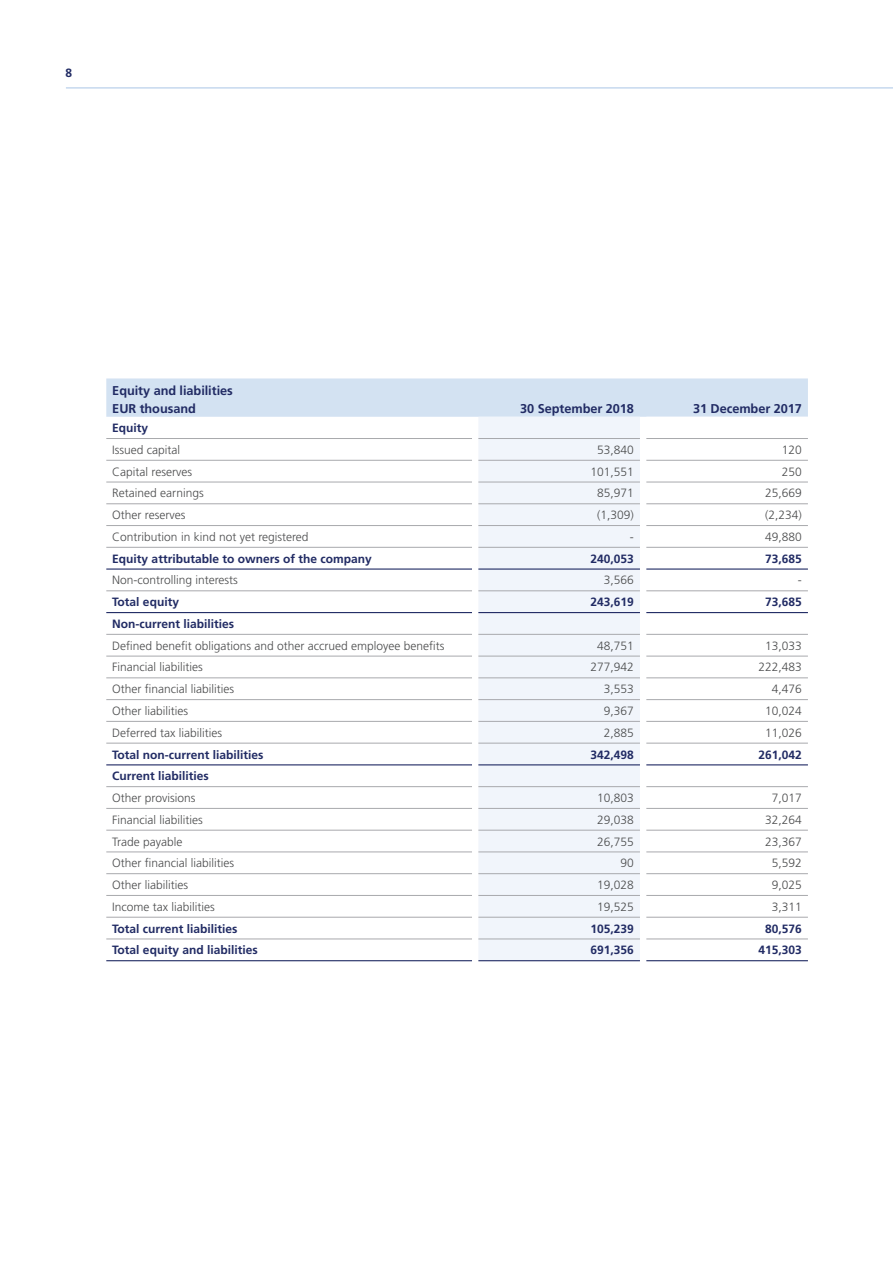
<style>
.page{position:relative;width:893px;height:1263px;background:#fff}
.page>*{position:absolute;margin:0;border:0;box-sizing:border-box;transform-origin:0 0}
.t1{font:700 12.75px/17.2px "Frutiger LT Std";letter-spacing:-.005em;color:#212b64}
.t2{font:300 12px "Frutiger LT Std";color:#4b4c4d}
.t3{font:700 12px "Frutiger LT Std";color:#212b64}
</style>
<div class="page">
<hr style="left:66px;top:87px;width:827px;height:2px;background:#adc8e7">
<div style="left:106px;top:378px;width:702px;height:39px;background:#d3e2f2"></div>
<div style="left:478px;top:417px;width:162px;height:543px;background:#f1f5fb"></div>
<svg style="left:646px;top:459px;width:162px;height:480px"></svg>
<hr style="left:106px;top:612px;width:366px;height:1px;background:#212b64">
<hr style="left:106px;top:525px;width:366px;height:1px;background:#a8a9ad">
<hr style="left:106px;top:547px;width:366px;height:1px;background:#a8a9ad">
<hr style="left:106px;top:590px;width:366px;height:1px;background:#a8a9ad">
<hr style="left:106px;top:634px;width:366px;height:1px;background:#a8a9ad">
<hr style="left:106px;top:656px;width:366px;height:1px;background:#a8a9ad">
<hr style="left:106px;top:678px;width:366px;height:1px;background:#a8a9ad">
<hr style="left:106px;top:699px;width:366px;height:1px;background:#a8a9ad">
<hr style="left:106px;top:721px;width:366px;height:1px;background:#a8a9ad">
<hr style="left:106px;top:743px;width:366px;height:1px;background:#a8a9ad">
<hr style="left:106px;top:786px;width:366px;height:1px;background:#a8a9ad">
<hr style="left:106px;top:808px;width:366px;height:1px;background:#a8a9ad">
<hr style="left:106px;top:830px;width:366px;height:1px;background:#a8a9ad">
<hr style="left:106px;top:852px;width:366px;height:1px;background:#a8a9ad">
<hr style="left:106px;top:873px;width:366px;height:1px;background:#a8a9ad">
<hr style="left:478px;top:612px;width:162px;height:1px;background:#212b64">
<hr style="left:646px;top:612px;width:162px;height:1px;background:#212b64">
<hr style="left:106px;top:764px;width:366px;height:1px;background:#212b64">
<hr style="left:478px;top:764px;width:162px;height:1px;background:#212b64">
<hr style="left:106px;top:438px;width:366px;height:1px;background:#a8a9ad">
<hr style="left:106px;top:460px;width:366px;height:1px;background:#a8a9ad">
<hr style="left:106px;top:482px;width:366px;height:1px;background:#a8a9ad">
<hr style="left:106px;top:503px;width:366px;height:1px;background:#a8a9ad">
<hr style="left:646px;top:764px;width:162px;height:1px;background:#212b64">
<hr style="left:106px;top:568px;width:366px;height:2px;background:#212b64">
<hr style="left:478px;top:568px;width:162px;height:2px;background:#212b64">
<hr style="left:106px;top:895px;width:366px;height:1px;background:#a8a9ad">
<hr style="left:106px;top:917px;width:366px;height:1px;background:#a8a9ad">
<hr style="left:106px;top:939px;width:366px;height:1px;background:#a8a9ad">
<hr style="left:646px;top:568px;width:162px;height:2px;background:#212b64">
<hr style="left:478px;top:438px;width:162px;height:1px;background:#a8a9ad">
<hr style="left:646px;top:438px;width:162px;height:1px;background:#a8a9ad">
<hr style="left:478px;top:460px;width:162px;height:1px;background:#a8a9ad">
<hr style="left:646px;top:460px;width:162px;height:1px;background:#a8a9ad">
<hr style="left:478px;top:482px;width:162px;height:1px;background:#a8a9ad">
<hr style="left:646px;top:482px;width:162px;height:1px;background:#a8a9ad">
<hr style="left:478px;top:503px;width:162px;height:1px;background:#a8a9ad">
<hr style="left:646px;top:503px;width:162px;height:1px;background:#a8a9ad">
<hr style="left:478px;top:525px;width:162px;height:1px;background:#a8a9ad">
<hr style="left:646px;top:525px;width:162px;height:1px;background:#a8a9ad">
<hr style="left:478px;top:547px;width:162px;height:1px;background:#a8a9ad">
<hr style="left:646px;top:547px;width:162px;height:1px;background:#a8a9ad">
<hr style="left:478px;top:590px;width:162px;height:1px;background:#a8a9ad">
<hr style="left:646px;top:590px;width:162px;height:1px;background:#a8a9ad">
<hr style="left:478px;top:634px;width:162px;height:1px;background:#a8a9ad">
<hr style="left:646px;top:634px;width:162px;height:1px;background:#a8a9ad">
<hr style="left:478px;top:656px;width:162px;height:1px;background:#a8a9ad">
<hr style="left:646px;top:656px;width:162px;height:1px;background:#a8a9ad">
<hr style="left:478px;top:678px;width:162px;height:1px;background:#a8a9ad">
<hr style="left:646px;top:678px;width:162px;height:1px;background:#a8a9ad">
<hr style="left:478px;top:699px;width:162px;height:1px;background:#a8a9ad">
<hr style="left:646px;top:699px;width:162px;height:1px;background:#a8a9ad">
<hr style="left:478px;top:721px;width:162px;height:1px;background:#a8a9ad">
<hr style="left:646px;top:721px;width:162px;height:1px;background:#a8a9ad">
<hr style="left:478px;top:743px;width:162px;height:1px;background:#a8a9ad">
<hr style="left:646px;top:743px;width:162px;height:1px;background:#a8a9ad">
<hr style="left:478px;top:786px;width:162px;height:1px;background:#a8a9ad">
<hr style="left:646px;top:786px;width:162px;height:1px;background:#a8a9ad">
<hr style="left:478px;top:808px;width:162px;height:1px;background:#a8a9ad">
<hr style="left:646px;top:808px;width:162px;height:1px;background:#a8a9ad">
<hr style="left:478px;top:830px;width:162px;height:1px;background:#a8a9ad">
<hr style="left:646px;top:830px;width:162px;height:1px;background:#a8a9ad">
<hr style="left:478px;top:852px;width:162px;height:1px;background:#a8a9ad">
<hr style="left:646px;top:852px;width:162px;height:1px;background:#a8a9ad">
<hr style="left:478px;top:873px;width:162px;height:1px;background:#a8a9ad">
<hr style="left:646px;top:873px;width:162px;height:1px;background:#a8a9ad">
<hr style="left:478px;top:895px;width:162px;height:1px;background:#a8a9ad">
<hr style="left:646px;top:895px;width:162px;height:1px;background:#a8a9ad">
<hr style="left:478px;top:917px;width:162px;height:1px;background:#a8a9ad">
<hr style="left:646px;top:917px;width:162px;height:1px;background:#a8a9ad">
<hr style="left:478px;top:939px;width:162px;height:1px;background:#a8a9ad">
<hr style="left:646px;top:939px;width:162px;height:1px;background:#a8a9ad">
<hr style="left:106px;top:960px;width:366px;height:1px;background:#212b64">
<hr style="left:478px;top:960px;width:162px;height:1px;background:#212b64">
<hr style="left:646px;top:960px;width:162px;height:1px;background:#212b64">
<p class="t3" style="left:65px;top:66px;width:8px">8</p>
<p class="t1" style="left:112px;top:382px;width:122px">Equity and liabilities<br>EUR thousand</p>
<p class="t1" style="left:520px;top:399px;width:115px">30 September 2018</p>
<p class="t1" style="left:693px;top:399px;width:110px">31 December 2017</p>
<p class="t3" style="left:112px;top:421px;width:38px">Equity</p>
<p class="t2" style="left:112px;top:443px;width:70px">Issued capital</p>
<p class="t2" style="left:597px;top:443px;width:38px">53,840</p>
<p class="t2" style="left:782px;top:443px;width:22px">120</p>
<p class="t2" style="left:112px;top:465px;width:81px">Capital reserves</p>
<p class="t2" style="left:591px;top:465px;width:45px">101,551</p>
<p class="t2" style="left:782px;top:465px;width:22px">250</p>
<p class="t2" style="left:112px;top:486px;width:93px">Retained earnings</p>
<p class="t2" style="left:597px;top:486px;width:38px">85,971</p>
<p class="t2" style="left:765px;top:486px;width:38px">25,669</p>
<p class="t2" style="left:112px;top:508px;width:75px">Other reserves</p>
<p class="t2" style="left:597px;top:508px;width:38px">(1,309)</p>
<p class="t2" style="left:765px;top:508px;width:38px">(2,234)</p>
<p class="t2" style="left:112px;top:530px;width:198px">Contribution in kind not yet registered</p>
<p class="t2" style="left:630px;top:530px;width:5px">-</p>
<p class="t2" style="left:765px;top:530px;width:38px">49,880</p>
<p class="t3" style="left:112px;top:551px;width:261px">Equity attributable to owners of the company</p>
<p class="t3" style="left:591px;top:551px;width:45px">240,053</p>
<p class="t3" style="left:765px;top:551px;width:38px">73,685</p>
<p class="t2" style="left:112px;top:573px;width:127px">Non-controlling interests</p>
<p class="t2" style="left:604px;top:573px;width:32px">3,566</p>
<p class="t2" style="left:798px;top:573px;width:5px">-</p>
<p class="t3" style="left:112px;top:595px;width:68px">Total equity</p>
<p class="t3" style="left:591px;top:595px;width:45px">243,619</p>
<p class="t3" style="left:765px;top:595px;width:38px">73,685</p>
<p class="t3" style="left:112px;top:617px;width:123px">Non-current liabilities</p>
<p class="t2" style="left:112px;top:639px;width:334px">Defined benefit obligations and other accrued employee benefits</p>
<p class="t2" style="left:597px;top:639px;width:38px">48,751</p>
<p class="t2" style="left:765px;top:639px;width:38px">13,033</p>
<p class="t2" style="left:112px;top:660px;width:92px">Financial liabilities</p>
<p class="t2" style="left:591px;top:660px;width:45px">277,942</p>
<p class="t2" style="left:759px;top:660px;width:45px">222,483</p>
<p class="t2" style="left:112px;top:682px;width:123px">Other financial liabilities</p>
<p class="t2" style="left:604px;top:682px;width:32px">3,553</p>
<p class="t2" style="left:772px;top:682px;width:32px">4,476</p>
<p class="t2" style="left:112px;top:704px;width:77px">Other liabilities</p>
<p class="t2" style="left:604px;top:704px;width:32px">9,367</p>
<p class="t2" style="left:765px;top:704px;width:38px">10,024</p>
<p class="t2" style="left:112px;top:726px;width:111px">Deferred tax liabilities</p>
<p class="t2" style="left:604px;top:726px;width:32px">2,885</p>
<p class="t2" style="left:765px;top:726px;width:38px">11,026</p>
<p class="t3" style="left:112px;top:747px;width:153px">Total non-current liabilities</p>
<p class="t3" style="left:591px;top:747px;width:45px">342,498</p>
<p class="t3" style="left:759px;top:747px;width:45px">261,042</p>
<p class="t3" style="left:112px;top:769px;width:98px">Current liabilities</p>
<p class="t2" style="left:112px;top:791px;width:85px">Other provisions</p>
<p class="t2" style="left:597px;top:791px;width:38px">10,803</p>
<p class="t2" style="left:772px;top:791px;width:32px">7,017</p>
<p class="t2" style="left:112px;top:813px;width:92px">Financial liabilities</p>
<p class="t2" style="left:597px;top:813px;width:38px">29,038</p>
<p class="t2" style="left:765px;top:813px;width:38px">32,264</p>
<p class="t2" style="left:112px;top:835px;width:72px">Trade payable</p>
<p class="t2" style="left:597px;top:835px;width:38px">26,755</p>
<p class="t2" style="left:765px;top:835px;width:38px">23,367</p>
<p class="t2" style="left:112px;top:856px;width:123px">Other financial liabilities</p>
<p class="t2" style="left:621px;top:856px;width:15px">90</p>
<p class="t2" style="left:772px;top:856px;width:32px">5,592</p>
<p class="t2" style="left:112px;top:878px;width:77px">Other liabilities</p>
<p class="t2" style="left:597px;top:878px;width:38px">19,028</p>
<p class="t2" style="left:772px;top:878px;width:32px">9,025</p>
<p class="t2" style="left:112px;top:900px;width:104px">Income tax liabilities</p>
<p class="t2" style="left:597px;top:900px;width:38px">19,525</p>
<p class="t2" style="left:772px;top:900px;width:32px">3,311</p>
<p class="t3" style="left:112px;top:921px;width:127px">Total current liabilities</p>
<p class="t3" style="left:591px;top:921px;width:45px">105,239</p>
<p class="t3" style="left:765px;top:921px;width:38px">80,576</p>
<p class="t3" style="left:112px;top:943px;width:147px">Total equity and liabilities</p>
<p class="t3" style="left:591px;top:943px;width:45px">691,356</p>
<p class="t3" style="left:759px;top:943px;width:45px">415,303</p>
</div>
